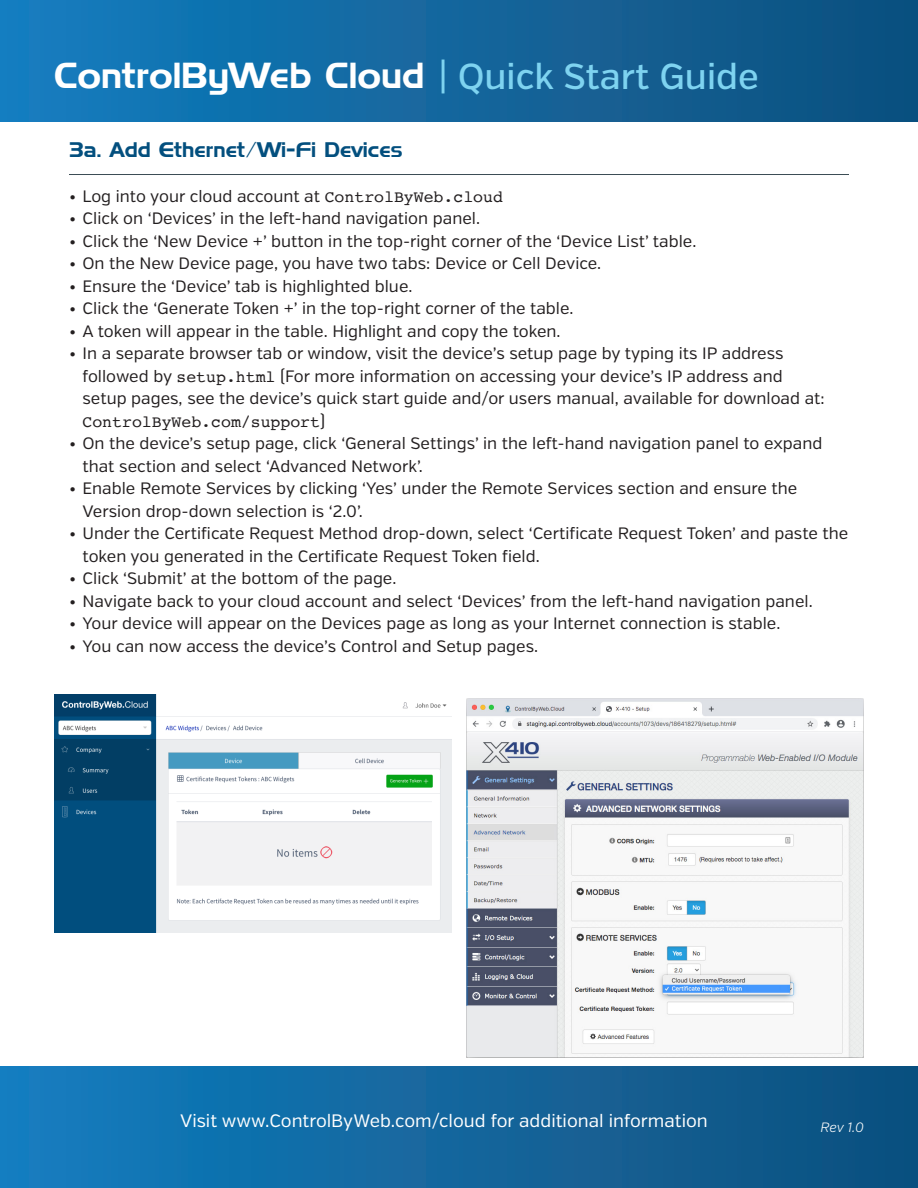
<style>
.page{position:relative;width:918px;height:1188px;background:#fff}
.page>*{position:absolute;margin:0;border:0;box-sizing:border-box;transform-origin:0 0}
.t1{font:36px "Denmark";color:#fff}
.t2{font:21px "Denmark";color:#034f7e}
.t3{font:18px "Verb";color:#fff}
.t4{font:16.5px/22.5px "Verb";color:#231f20}
.t5{font:italic 300 13.5px "Verb";color:#fff}
.s1{font-family:"Verb";font-weight:500;color:#7ed3f0}
.s2{font-family:"Courier"}
</style>
<div class="page">
<div style="left:0;top:0;width:918px;height:122px;background:linear-gradient(to right,#157dbf,#0f4f7d)"></div>
<div style="left:0;top:1066px;width:918px;height:122px;background:linear-gradient(to right,#157dbf,#0f4f7d)"></div>
<hr style="left:69px;top:174px;width:780px;height:1px;background:#3c4d55">
<img style="left:54px;top:694px;width:398px;height:238px">
<img style="left:466px;top:699px;width:398px;height:359px">
<p class="t1" style="left:54px;top:54px;width:706px">ControlByWeb Cloud <span class="s1">| Quick Start Guide</span></p>
<p class="t2" style="left:69px;top:137px;width:335px">3a. Add Ethernet/Wi-Fi Devices</p>
<p class="t4" style="left:69px;top:185px;width:435px">• Log into your cloud account at <span class="s2">ControlByWeb.cloud</span></p>
<p class="t4" style="left:69px;top:208px;width:413px">• Click on ‘Devices’ in the left-hand navigation panel.</p>
<p class="t4" style="left:69px;top:230px;width:629px">• Click the ‘New Device +’ button in the top-right corner of the ‘Device List’ table.</p>
<p class="t4" style="left:69px;top:253px;width:534px">• On the New Device page, you have two tabs: Device or Cell Device.</p>
<p class="t4" style="left:69px;top:275px;width:345px">• Ensure the ‘Device’ tab is highlighted blue.</p>
<p class="t4" style="left:69px;top:298px;width:506px">• Click the ‘Generate Token +’ in the top-right corner of the table.</p>
<p class="t4" style="left:69px;top:320px;width:493px">• A token will appear in the table. Highlight and copy the token.</p>
<p class="t4" style="left:82px;top:343px;width:744px;text-indent:-14px">• In a separate browser tab or window, visit the device’s setup page by typing its IP address followed by <span class="s2">setup.html</span> (For more information on accessing your device’s IP address and setup pages, see the device’s quick start guide and/or users manual, available for download at:<br><span class="s2">ControlByWeb.com/support</span>)</p>
<p class="t4" style="left:82px;top:433px;width:741px;text-indent:-14px">• On the device’s setup page, click ‘General Settings’ in the left-hand navigation panel to expand that section and select ‘Advanced Network’.</p>
<p class="t4" style="left:82px;top:478px;width:716px;text-indent:-14px">• Enable Remote Services by clicking ‘Yes’ under the Remote Services section and ensure the<br>Version drop-down selection is ‘2.0’.</p>
<p class="t4" style="left:82px;top:523px;width:767px;text-indent:-14px">• Under the Certificate Request Method drop-down, select ‘Certificate Request Token’ and paste the token you generated in the Certificate Request Token field.</p>
<p class="t4" style="left:69px;top:568px;width:329px">• Click ‘Submit’ at the bottom of the page.</p>
<p class="t4" style="left:69px;top:590px;width:745px">• Navigate back to your cloud account and select ‘Devices’ from the left-hand navigation panel.</p>
<p class="t4" style="left:69px;top:613px;width:713px">• Your device will appear on the Devices page as long as your Internet connection is stable.</p>
<p class="t4" style="left:69px;top:635px;width:471px">• You can now access the device’s Control and Setup pages.</p>
<p class="t3" style="left:180px;top:1110px;width:529px">Visit www.ControlByWeb.com/cloud for additional information</p>
<p class="t5" style="left:820px;top:1120px;width:45px">Rev 1.0</p>
</div>
